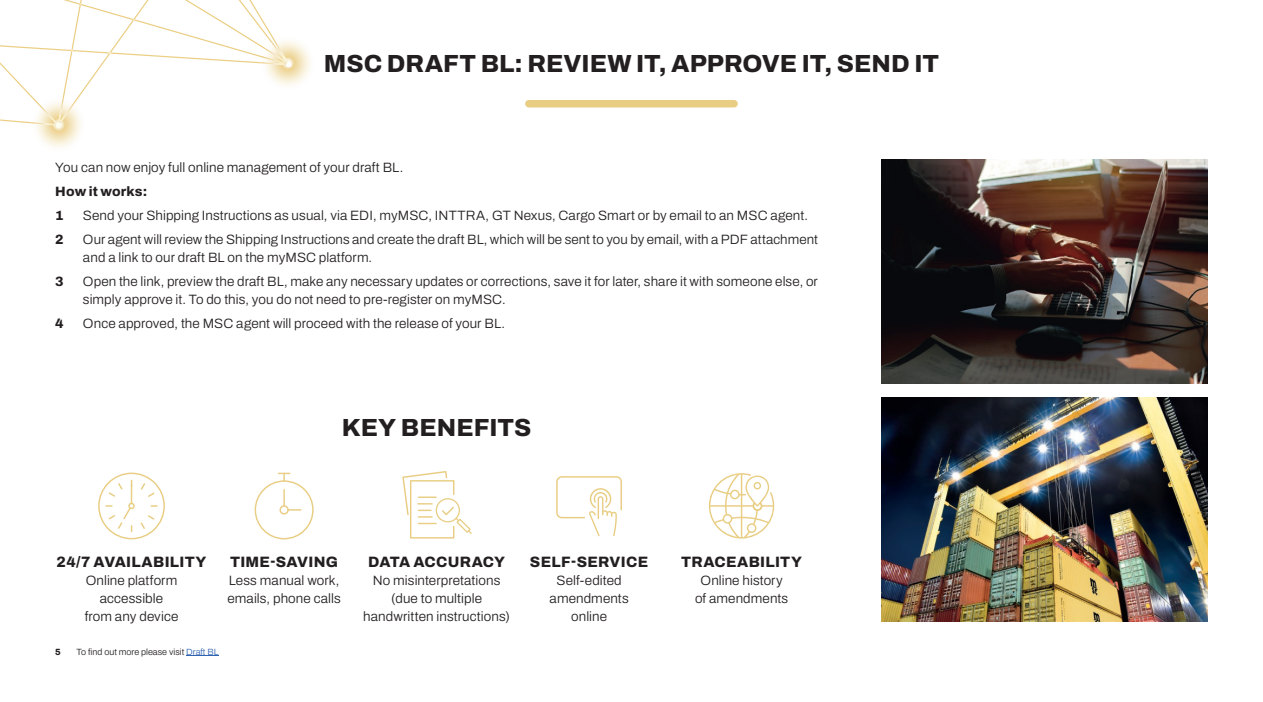
<style>
.page{position:relative;width:1263px;height:702px;background:#fff}
.page>*{position:absolute;margin:0;border:0;box-sizing:border-box;transform-origin:0 0}
.t1{font:800 24.75px "Archivo";color:#231f20}
.t2{font:800 15px "Archivo";letter-spacing:.02em;color:#231f20}
.t3{font:800 15px "Archivo";letter-spacing:-.005em;color:#231f20}
.t4{font:300 13.5px/18px "Archivo";letter-spacing:.01em;color:#231f20;text-align:center}
.t5{font:800 13.5px/24px "Archivo";letter-spacing:.01em;color:#231f20}
.t6{font:300 9px "Archivo";color:#231f20}
.t7{font:800 9px "Archivo";color:#231f20}
.s1{color:#3064b0}
</style>
<div class="page">
<svg style="left:0;top:119px;width:31px;height:4px"></svg>
<img style="left:292px;top:41px;width:18px;height:44px">
<svg style="left:0;top:0;width:292px;height:98px"></svg>
<img style="left:32px;top:98px;width:49px;height:49px">
<img style="left:31px;top:122px;width:25px;height:3px">
<img style="left:39px;top:105px;width:18px;height:19px">
<img style="left:58px;top:98px;width:6px;height:24px">
<img style="left:59px;top:103px;width:16px;height:20px">
<svg style="left:56px;top:122px;width:5px;height:6px"></svg>
<svg style="left:98px;top:472px;width:67px;height:67px"></svg>
<svg style="left:255px;top:472px;width:59px;height:67px"></svg>
<svg style="left:402px;top:471px;width:70px;height:67px"></svg>
<svg style="left:556px;top:476px;width:66px;height:60px"></svg>
<svg style="left:709px;top:473px;width:65px;height:65px"></svg>
<div style="left:525px;top:100px;width:213px;height:7px;background:#e8cd83;border-radius:4px"></div>
<img style="left:882px;top:160px;width:326px;height:223px">
<img style="left:882px;top:397px;width:326px;height:224px">
<hr style="left:186px;top:655px;width:32px;height:1px;background:#3064b0">
<h1 class="t1" style="left:324px;top:45px;width:617px">MSC DRAFT BL: REVIEW IT, APPROVE IT, SEND IT</h1>
<p class="t4" style="left:55px;top:158px;width:349px">You can now enjoy full online management of your draft BL.</p>
<p class="t5" style="left:55px;top:179px;width:93px">How it works:<br>1</p>
<p class="t4" style="left:83px;top:206px;width:726px">Send your Shipping Instructions as usual, via EDI, myMSC, INTTRA, GT Nexus, Cargo Smart or by email to an MSC agent.</p>
<p class="t5" style="left:55px;top:227px;width:10px">2</p>
<p class="t4" style="left:83px;top:230px;width:737px;text-align:left">Our agent will review the Shipping Instructions and create the draft BL, which will be sent to you by email, with a PDF attachment and a link to our draft BL on the myMSC platform.</p>
<p class="t5" style="left:55px;top:269px;width:10px">3</p>
<p class="t4" style="left:83px;top:272px;width:736px;text-align:left">Open the link, preview the draft BL, make any necessary updates or corrections, save it for later, share it with someone else, or simply approve it. To do this, you do not need to pre-register on myMSC.</p>
<p class="t5" style="left:55px;top:311px;width:10px">4</p>
<p class="t4" style="left:83px;top:314px;width:424px">Once approved, the MSC agent will proceed with the release of your BL.</p>
<h1 class="t1" style="left:342px;top:409px;width:191px">KEY BENEFITS</h1>
<p class="t2" style="left:57px;top:551px;width:151px">24/7 AVAILABILITY</p>
<p class="t2" style="left:230px;top:551px;width:110px">TIME-SAVING</p>
<p class="t3" style="left:368px;top:551px;width:138px">DATA ACCURACY</p>
<p class="t2" style="left:530px;top:551px;width:120px">SELF-SERVICE</p>
<p class="t2" style="left:681px;top:551px;width:122px">TRACEABILITY</p>
<p class="t4" style="left:85px;top:571px;width:95px">Online platform accessible from any device</p>
<p class="t4" style="left:227px;top:571px;width:115px;text-align:left">Less manual work, emails, phone calls</p>
<p class="t4" style="left:363px;top:571px;width:148px">No misinterpretations (due to multiple handwritten instructions)</p>
<p class="t4" style="left:549px;top:571px;width:81px">Self-edited amendments online</p>
<p class="t4" style="left:695px;top:571px;width:95px">Online history of amendments</p>
<p class="t7" style="left:55px;top:644px;width:7px">5</p>
<p class="t6" style="left:77px;top:644px;width:143px">To find out more please visit <span class="s1">Draft BL</span></p>
</div>
